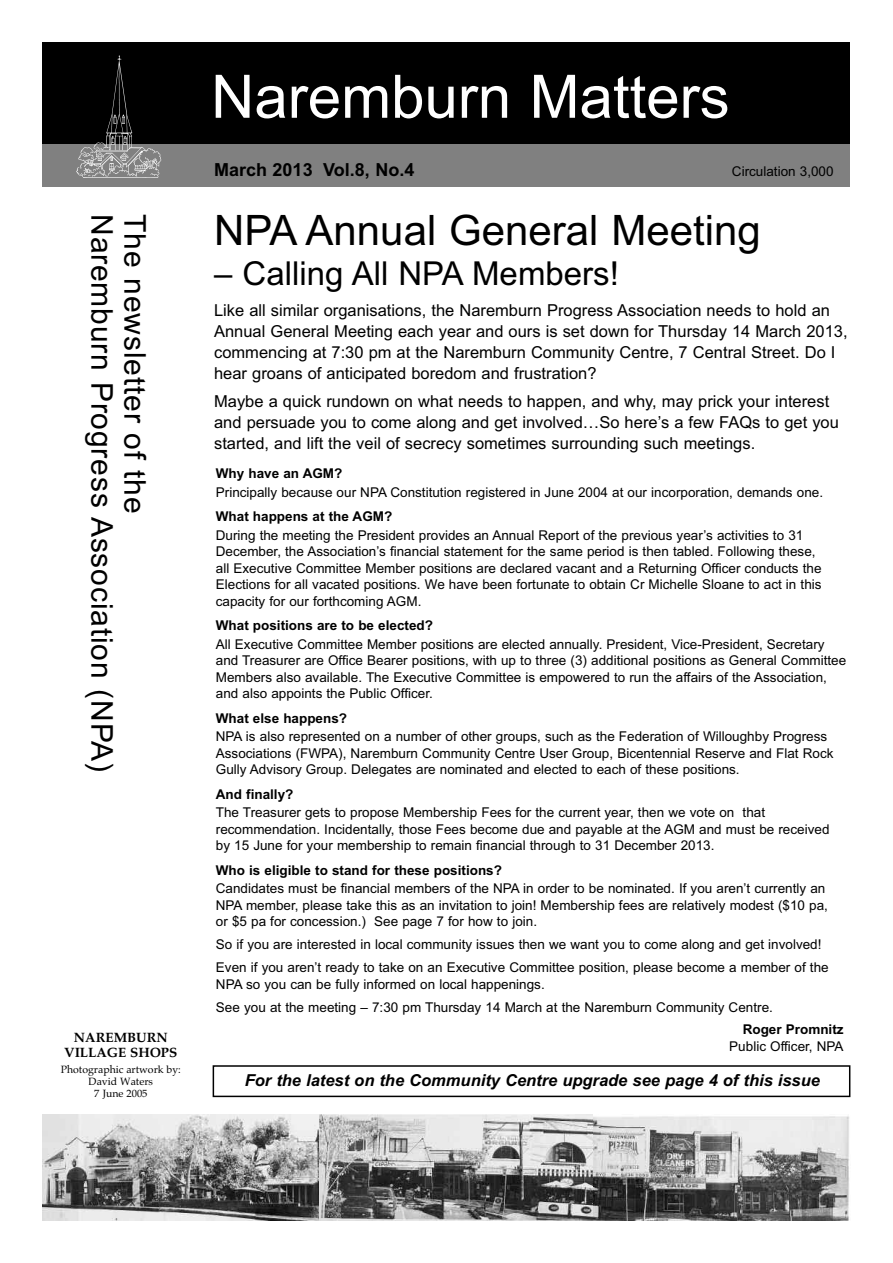
<style>
.page{position:relative;width:893px;height:1263px;background:#fff}
.page>*{position:absolute;margin:0;border:0;box-sizing:border-box;transform-origin:0 0}
.t1{font:60px "Arial";color:#fff}
.t2{font:42px "Arial";color:#000}
.t3{font:33px "Arial";color:#000}
.t4{font:30px/33px "Arial";letter-spacing:.03em;color:#000}
.t5{font:700 18px "Arial";color:#000}
.t6{font:16.5px/21px "Arial";color:#000}
.t7{font:italic 700 16.5px "Arial";color:#000}
.t8{font:13.5px/16.5px "Arial";color:#000}
.t9{font:700 13.5px "Arial";color:#000}
.t10{font:700 13.5px/15px "Palatino";color:#000;text-align:center}
.t11{font:10.5px/12px "Palatino";color:#000;text-align:center}
</style>
<div class="page">
<div style="left:43px;top:43px;width:807px;height:106px;background:#000"></div>
<div style="left:43px;top:145px;width:807px;height:42px;background:#808080"></div>
<img style="left:77px;top:55px;width:84px;height:123px">
<img style="left:319px;top:1114px;width:274px;height:106px">
<img style="left:593px;top:1116px;width:256px;height:104px">
<img style="left:43px;top:1114px;width:276px;height:106px">
<div style="left:213px;top:1065px;width:637px;height:32px;border:2px solid #000"></div>
<h3 class="t4" style="left:151px;top:214px;width:559px;rotate:90deg">The newsletter of the<br>Naremburn Progress Association (NPA)</h3>
<p class="t10" style="left:64px;top:1029px;width:115px">NAREMBURN<br>VILLAGE SHOPS</p>
<p class="t11" style="left:61px;top:1063px;width:122px">Photographic artwork by:<br>David Waters<br>7 June 2005</p>
<h1 class="t1" style="left:211px;top:62px;width:520px">Naremburn Matters</h1>
<h3 class="t5" style="left:214px;top:159px;width:202px">March 2013 Vol.8, No.4</h3>
<p class="t8" style="left:732px;top:163px;width:103px">Circulation 3,000</p>
<h2 class="t2" style="left:214px;top:206px;width:548px">NPA Annual General Meeting</h2>
<h3 class="t3" style="left:214px;top:254px;width:406px">– Calling All NPA Members!</h3>
<p class="t6" style="left:214px;top:300px;width:635px">Like all similar organisations, the Naremburn Progress Association needs to hold an Annual General Meeting each year and ours is set down for Thursday 14 March 2013, commencing at 7:30 pm at the Naremburn Community Centre, 7 Central Street. Do I hear groans of anticipated boredom and frustration?</p>
<p class="t6" style="left:214px;top:390px;width:626px">Maybe a quick rundown on what needs to happen, and why, may prick your interest and persuade you to come along and get involved…So here’s a few FAQs to get you started, and lift the veil of secrecy sometimes surrounding such meetings.</p>
<p class="t9" style="left:216px;top:466px;width:128px">Why have an AGM?</p>
<p class="t8" style="left:216px;top:484px;width:609px">Principally because our NPA Constitution registered in June 2004 at our incorporation, demands one.</p>
<p class="t9" style="left:216px;top:509px;width:178px">What happens at the AGM?</p>
<p class="t8" style="left:216px;top:527px;width:607px">During the meeting the President provides an Annual Report of the previous year’s activities to 31<br>December, the Association’s financial statement for the same period is then tabled. Following these, all Executive Committee Member positions are declared vacant and a Returning Officer conducts the Elections for all vacated positions. We have been fortunate to obtain Cr Michelle Sloane to act in this capacity for our forthcoming AGM.</p>
<p class="t9" style="left:216px;top:618px;width:219px">What positions are to be elected?</p>
<p class="t8" style="left:216px;top:636px;width:632px">All Executive Committee Member positions are elected annually. President, Vice-President, Secretary and Treasurer are Office Bearer positions, with up to three (3) additional positions as General Committee Members also available. The Executive Committee is empowered to run the affairs of the Association, and also appoints the Public Officer.</p>
<p class="t9" style="left:216px;top:710px;width:133px">What else happens?</p>
<p class="t8" style="left:216px;top:728px;width:619px">NPA is also represented on a number of other groups, such as the Federation of Willoughby Progress<br>Associations (FWPA), Naremburn Community Centre User Group, Bicentennial Reserve and Flat Rock<br>Gully Advisory Group. Delegates are nominated and elected to each of these positions.</p>
<p class="t9" style="left:216px;top:786px;width:79px">And finally?</p>
<p class="t8" style="left:216px;top:804px;width:615px">The Treasurer gets to propose Membership Fees for the current year, then we vote on that recommendation. Incidentally, those Fees become due and payable at the AGM and must be received by 15 June for your membership to remain financial through to 31 December 2013.</p>
<p class="t9" style="left:216px;top:862px;width:288px">Who is eligible to stand for these positions?</p>
<p class="t8" style="left:216px;top:880px;width:614px">Candidates must be financial members of the NPA in order to be nominated. If you aren’t currently an<br>NPA member, please take this as an invitation to join! Membership fees are relatively modest ($10 pa, or $5 pa for concession.) See page 7 for how to join.</p>
<p class="t8" style="left:216px;top:933px;width:614px;line-height:23px">So if you are interested in local community issues then we want you to come along and get involved!<br>Even if you aren’t ready to take on an Executive Committee position, please become a member of the</p>
<p class="t8" style="left:216px;top:972px;width:558px;line-height:23px">NPA so you can be fully informed on local happenings.<br>See you at the meeting – 7:30 pm Thursday 14 March at the Naremburn Community Centre.</p>
<p class="t9" style="left:743px;top:1022px;width:102px">Roger Promnitz</p>
<p class="t8" style="left:729px;top:1038px;width:116px">Public Officer, NPA</p>
<p class="t7" style="left:245px;top:1070px;width:577px">For the latest on the Community Centre upgrade see page 4 of this issue</p>
</div>
